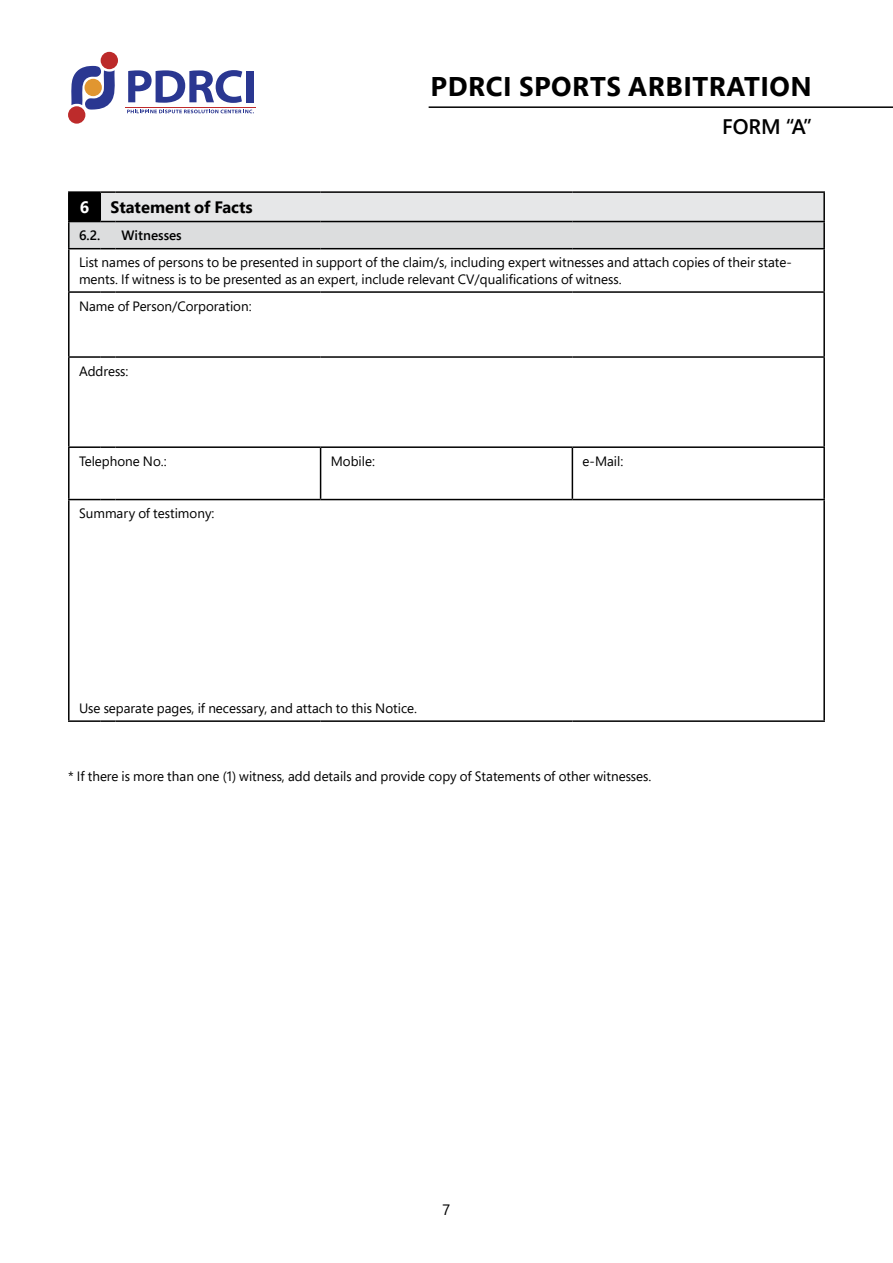
<style>
.page{position:relative;width:893px;height:1263px;background:#fff}
.page>*{position:absolute;margin:0;border:0;box-sizing:border-box;transform-origin:0 0}
.t1{font:700 27px "Segoe Pro";letter-spacing:.02em;color:#000}
.t2{font:600 21px "Segoe Pro";color:#000}
.t3{font:700 16.5px "Segoe Pro";color:#000}
.t4{font:700 16.5px "Segoe Pro";color:#fff}
.t5{font:15px "Segoe Pro";color:#000}
.t6{font:13.5px/16.2px "Segoe Pro";color:#000}
.t7{font:600 13.5px "Segoe Pro";color:#000}
</style>
<div class="page">
<hr style="left:126px;top:107px;width:130px;height:1px;background:#be2b2b">
<svg style="left:128px;top:70px;width:114px;height:33px"></svg>
<div style="left:246px;top:71px;width:7px;height:31px;background:#2a3791"></div>
<svg style="left:127px;top:110px;width:127px;height:3px"></svg>
<div style="left:68px;top:106px;width:17px;height:18px;background:#bd2b2b;border-radius:50%"></div>
<div style="left:101px;top:52px;width:17px;height:17px;background:#bc2a2a;border-radius:50%"></div>
<svg style="left:71px;top:66px;width:44px;height:44px"></svg>
<hr style="left:429px;top:106px;width:464px;height:2px;background:#000">
<hr style="left:68px;top:191px;width:32px;height:2px;background:#000">
<hr style="left:68px;top:193px;width:2px;height:28px;background:#000">
<hr style="left:572px;top:191px;width:253px;height:2px;background:#000">
<hr style="left:68px;top:221px;width:32px;height:1px;background:#000">
<hr style="left:68px;top:222px;width:2px;height:26px;background:#000">
<hr style="left:572px;top:221px;width:253px;height:1px;background:#000">
<hr style="left:68px;top:248px;width:32px;height:1px;background:#000">
<hr style="left:68px;top:249px;width:2px;height:42px;background:#000">
<svg style="left:69px;top:191px;width:755px;height:58px;background:#d0d1d2"></svg>
<hr style="left:115px;top:248px;width:206px;height:1px;background:#000">
<hr style="left:321px;top:248px;width:251px;height:1px;background:#000">
<hr style="left:572px;top:248px;width:253px;height:1px;background:#000">
<hr style="left:68px;top:291px;width:32px;height:2px;background:#000">
<hr style="left:68px;top:293px;width:2px;height:63px;background:#000">
<svg style="left:100px;top:291px;width:15px;height:2px"></svg>
<hr style="left:115px;top:291px;width:206px;height:2px;background:#000">
<hr style="left:321px;top:291px;width:251px;height:2px;background:#000">
<hr style="left:572px;top:291px;width:253px;height:2px;background:#000">
<hr style="left:68px;top:356px;width:32px;height:2px;background:#000">
<hr style="left:68px;top:358px;width:2px;height:88px;background:#000">
<svg style="left:100px;top:356px;width:15px;height:2px"></svg>
<hr style="left:115px;top:356px;width:206px;height:2px;background:#000">
<hr style="left:321px;top:356px;width:251px;height:2px;background:#000">
<hr style="left:572px;top:356px;width:253px;height:2px;background:#000">
<hr style="left:68px;top:446px;width:32px;height:2px;background:#000">
<hr style="left:68px;top:448px;width:2px;height:51px;background:#000">
<svg style="left:100px;top:446px;width:15px;height:2px"></svg>
<hr style="left:115px;top:446px;width:206px;height:2px;background:#000">
<hr style="left:321px;top:446px;width:251px;height:2px;background:#000">
<hr style="left:572px;top:446px;width:253px;height:2px;background:#000">
<hr style="left:68px;top:499px;width:32px;height:1px;background:#000">
<hr style="left:68px;top:500px;width:2px;height:220px;background:#000">
<svg style="left:100px;top:499px;width:15px;height:1px"></svg>
<hr style="left:115px;top:499px;width:206px;height:1px;background:#000">
<hr style="left:321px;top:499px;width:251px;height:1px;background:#000">
<hr style="left:572px;top:499px;width:253px;height:1px;background:#000">
<hr style="left:68px;top:720px;width:32px;height:2px;background:#000">
<svg style="left:100px;top:720px;width:15px;height:2px"></svg>
<hr style="left:115px;top:720px;width:206px;height:2px;background:#000">
<hr style="left:321px;top:720px;width:251px;height:2px;background:#000">
<hr style="left:572px;top:720px;width:253px;height:2px;background:#000">
<hr style="left:823px;top:249px;width:2px;height:42px;background:#000">
<hr style="left:823px;top:293px;width:2px;height:63px;background:#000">
<hr style="left:823px;top:358px;width:2px;height:88px;background:#000">
<hr style="left:823px;top:500px;width:2px;height:220px;background:#000">
<hr style="left:823px;top:193px;width:2px;height:28px;background:#000">
<hr style="left:823px;top:222px;width:2px;height:26px;background:#000">
<hr style="left:823px;top:448px;width:2px;height:51px;background:#000">
<hr style="left:320px;top:448px;width:1px;height:51px;background:#000">
<hr style="left:572px;top:448px;width:1px;height:51px;background:#000">
<h1 class="t1" style="left:431px;top:67px;width:383px">PDRCI SPORTS ARBITRATION</h1>
<h2 class="t2" style="left:722px;top:113px;width:91px">FORM “A”</h2>
<p class="t4" style="left:80px;top:195px;width:11px">6</p>
<p class="t3" style="left:111px;top:195px;width:144px">Statement of Facts</p>
<p class="t7" style="left:79px;top:226px;width:23px">6.2.</p>
<p class="t7" style="left:122px;top:226px;width:62px">Witnesses</p>
<p class="t6" style="left:79px;top:254px;width:714px">List names of persons to be presented in support of the claim/s, including expert witnesses and attach copies of their state&shy;ments. If witness is to be presented as an expert, include relevant CV/qualifications of witness.</p>
<p class="t6" style="left:79px;top:297px;width:174px">Name of Person/Corporation:</p>
<p class="t6" style="left:79px;top:362px;width:51px">Address:</p>
<p class="t6" style="left:79px;top:453px;width:89px">Telephone No.:</p>
<p class="t6" style="left:331px;top:453px;width:46px">Mobile:</p>
<p class="t6" style="left:583px;top:453px;width:42px">e-Mail:</p>
<p class="t6" style="left:79px;top:505px;width:137px">Summary of testimony:</p>
<p class="t6" style="left:79px;top:699px;width:340px">Use separate pages, if necessary, and attach to this Notice.</p>
<p class="t6" style="left:68px;top:768px;width:585px">* If there is more than one (1) witness, add details and provide copy of Statements of other witnesses.</p>
<p class="t5" style="left:443px;top:1200px;width:9px">7</p>
</div>
